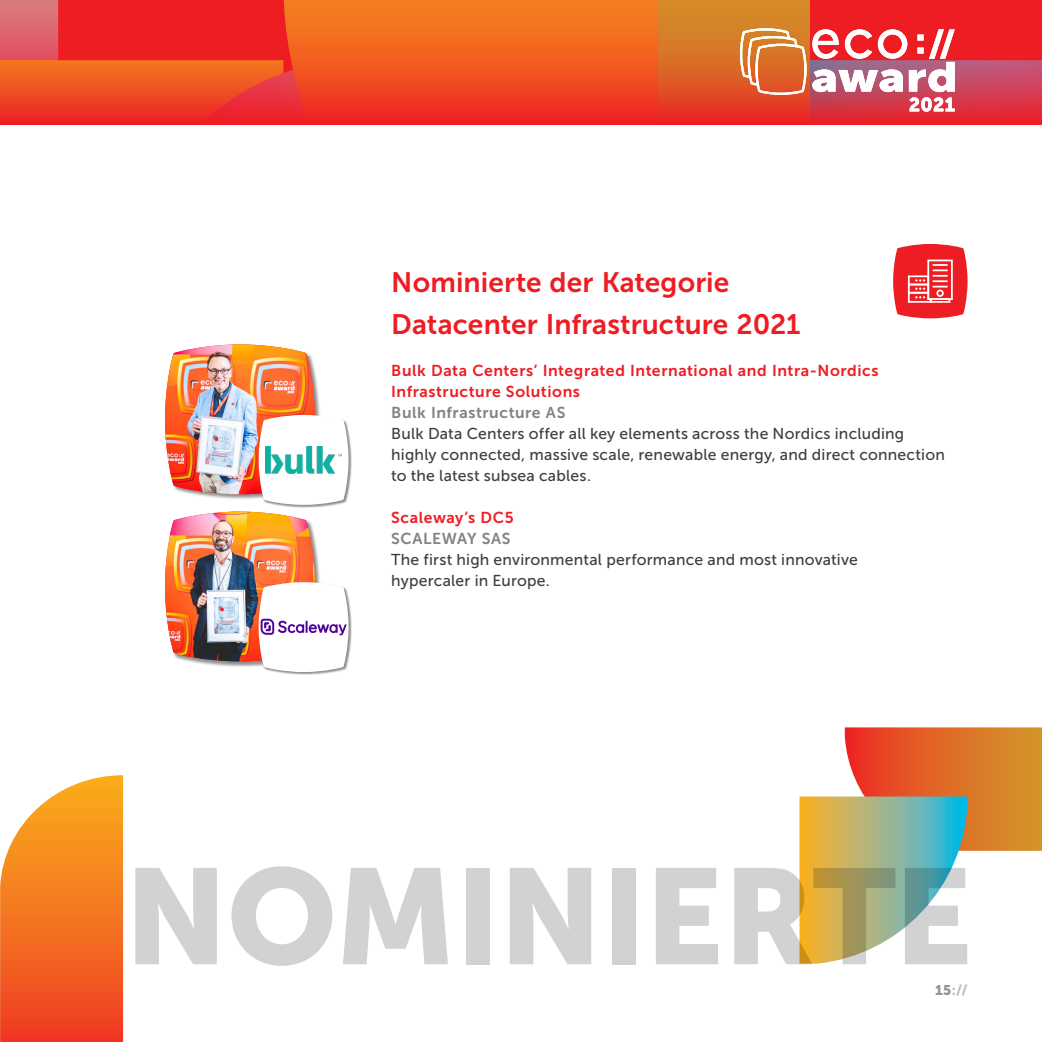
<style>
.page{position:relative;width:1042px;height:1042px;background:#fff}
.page>*{position:absolute;margin:0;border:0;box-sizing:border-box;transform-origin:0 0}
.t1{font:134.75px "Museo Sans 900";letter-spacing:-.015em;color:#d1d2d4}
.Jury-Head{font:28px/42px "Museo Sans 700";letter-spacing:.005em;color:#ee1d23}
.fliess{font:15.75px/21px "Museo Sans 500";letter-spacing:.015em;color:#3e3e3f}
.sub_rot{font:15.75px/21px "Museo Sans 700";letter-spacing:.035em;color:#ee1d23}
.sub_grau{font:15.75px "Museo Sans 700";letter-spacing:.035em;color:#808285}
.t2{font:14px "Museo Sans 900";color:#bcbdc0}
.s1{color:#939598}
</style>
<div class="page">
<svg style="left:0;top:0;width:1042px;height:124px"></svg>
<svg style="left:734px;top:28px;width:308px;height:96px"></svg>
<svg style="left:799px;top:727px;width:243px;height:236px"></svg>
<svg style="left:0;top:775px;width:123px;height:267px"></svg>
<div style="left:259px;top:415px;width:93px;height:93px;background:#231f20;opacity:.5"></div>
<img style="left:165px;top:344px;width:183px;height:161px">
<img style="left:265px;top:446px;width:77px;height:28px">
<div style="left:259px;top:582px;width:93px;height:93px;background:#231f20;opacity:.5"></div>
<img style="left:165px;top:511px;width:183px;height:161px">
<svg style="left:893px;top:244px;width:74px;height:74px"></svg>
<p class="Jury-Head" style="left:391px;top:261px;width:411px">Nominierte der Kategorie<br>Datacenter Infrastructure 2021</p>
<p class="sub_rot" style="left:391px;top:360px;width:489px">Bulk Data Centers’ Integrated International and Intra-Nordics<br>Infrastructure Solutions</p>
<p class="sub_grau" style="left:391px;top:404px;width:176px">Bulk Infrastructure AS</p>
<p class="fliess" style="left:391px;top:423px;width:555px">Bulk Data Centers offer all key elements across the Nordics including highly connected, massive scale, renewable energy, and direct connection to the latest subsea cables.</p>
<p class="sub_rot" style="left:391px;top:507px;width:124px">Scaleway’s DC5</p>
<p class="sub_grau" style="left:391px;top:530px;width:121px">SCALEWAY SAS</p>
<p class="fliess" style="left:391px;top:549px;width:468px">The first high environmental performance and most innovative hypercaler in Europe.</p>
<h1 class="t1" style="left:124px;top:840px;width:850px">NOMINIERTE</h1>
<p class="t2" style="left:935px;top:982px;width:34px"><span class="s1">15</span>://</p>
</div>
